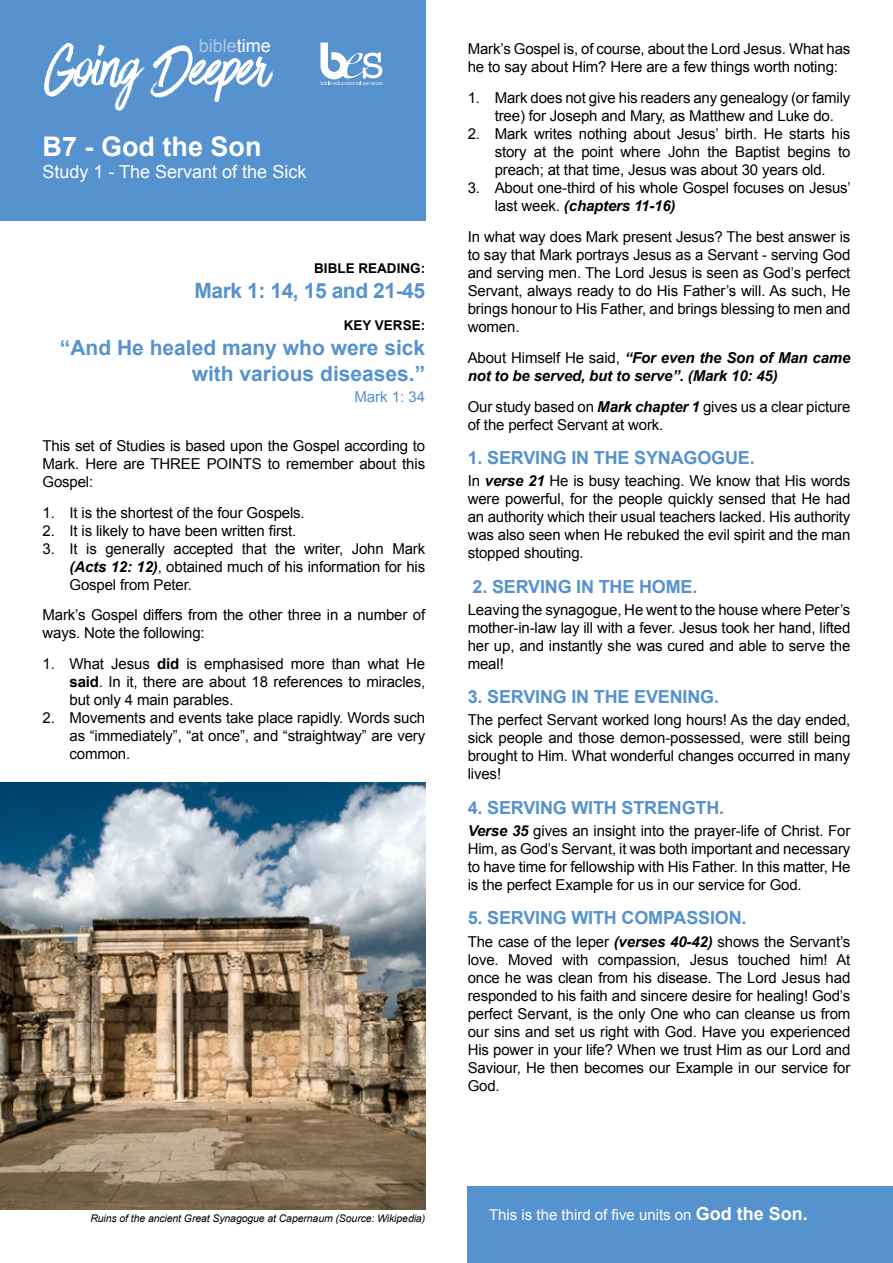
<style>
.page{position:relative;width:893px;height:1263px;background:#fff}
.page>*{position:absolute;margin:0;border:0;box-sizing:border-box;transform-origin:0 0}
.t1{font:66px "Have Heart One";letter-spacing:-.01em;color:#fff}
.t2{font:700 27px "Arial";color:#fff}
.t3{font:700 21px/25.2px "Arial";color:#5692ce;text-align:right}
.t4{font:700 21px "Arial";letter-spacing:-.02em;color:#5692ce}
.t5{font:700 18px "Arial";letter-spacing:-.01em;color:#5692ce}
.t6{font:18px "Arial";color:#fff}
.t7{font:18px "Arial";color:#abc9e6}
.t8{font:15px/18px "Arial";letter-spacing:-.01em;color:#000;text-align:justify}
.t9{font:italic 700 15px/18px "Arial";letter-spacing:-.01em;color:#000}
.t10{font:15px "Arial";color:#fff}
.t11{font:15px "Arial";color:#5692ce}
.t12{font:700 13.5px "Arial";color:#000}
.t13{font:italic 10.5px "Arial";letter-spacing:-.01em;color:#000}
.s1{color:#fff}
.s2{font-weight:700;font-style:italic}
.s3{font-weight:700}
.s4{font-weight:400;font-style:normal}
.s5{font-weight:700;font-size:18px}
</style>
<div class="page">
<img style="left:0;top:782px;width:425px;height:427px">
<div style="left:0;top:0;width:425px;height:220px;background:#5692ce"></div>
<svg style="left:320px;top:43px;width:63px;height:42px"></svg>
<div style="left:468px;top:1186px;width:425px;height:77px;background:#5692ce"></div>
<p class="t7" style="left:199px;top:34px;width:74px">bible<span class="s1">time</span></p>
<h1 class="t1" style="left:45px;top:32px;width:225px">Going Deeper</h1>
<h2 class="t2" style="left:43px;top:129px;width:221px">B7 - God the Son</h2>
<p class="t6" style="left:43px;top:160px;width:265px">Study 1 - The Servant of the Sick</p>
<p class="t12" style="left:314px;top:259px;width:112px">BIBLE READING:</p>
<h3 class="t4" style="left:194px;top:276px;width:232px">Mark 1: 14, 15 and 21-45</h3>
<p class="t12" style="left:344px;top:316px;width:83px">KEY VERSE:</p>
<h3 class="t3" style="left:60px;top:336px;width:367px">“And He healed many who were sick with various diseases.”</h3>
<p class="t11" style="left:354px;top:387px;width:72px">Mark 1: 34</p>
<p class="t8" style="left:43px;top:437px;width:384px">This set of Studies is based upon the Gospel according to Mark. Here are THREE POINTS to remember about this Gospel:</p>
<p class="t8" style="left:43px;top:503px;width:264px">1. It is the shortest of the four Gospels.</p>
<p class="t8" style="left:43px;top:521px;width:255px">2. It is likely to have been written first.</p>
<p class="t8" style="left:70px;top:539px;width:357px;text-indent:-27px">3. It is generally accepted that the writer, John Mark <span class="s2">(Acts 12: 12)</span>, obtained much of his information for his Gospel from Peter.</p>
<p class="t8" style="left:43px;top:606px;width:384px">Mark’s Gospel differs from the other three in a number of ways. Note the following:</p>
<p class="t8" style="left:70px;top:655px;width:357px;text-indent:-27px">1. What Jesus <span class="s3">did</span> is emphasised more than what He <span class="s3">said</span>. In it, there are about 18 references to miracles, but only 4 main parables.</p>
<p class="t8" style="left:70px;top:709px;width:357px;text-indent:-27px">2. Movements and events take place rapidly. Words such as “immediately”, “at once”, and “straightway” are very common.</p>
<p class="t8" style="left:468px;top:40px;width:384px">Mark’s Gospel is, of course, about the Lord Jesus. What has he to say about Him? Here are a few things worth noting:</p>
<p class="t8" style="left:495px;top:89px;width:357px;text-indent:-27px">1. Mark does not give his readers any genealogy (or family tree) for Joseph and Mary, as Matthew and Luke do.</p>
<p class="t8" style="left:495px;top:125px;width:357px;text-indent:-27px">2. Mark writes nothing about Jesus’ birth. He starts his story at the point where John the Baptist begins to preach; at that time, Jesus was about 30 years old.</p>
<p class="t8" style="left:495px;top:179px;width:358px;text-indent:-27px">3. About one-third of his whole Gospel focuses on Jesus’ last week. <span class="s2">(chapters 11-16)</span></p>
<p class="t8" style="left:468px;top:228px;width:384px">In what way does Mark present Jesus? The best answer is to say that Mark portrays Jesus as a Servant - serving God and serving men. The Lord Jesus is seen as God’s perfect Servant, always ready to do His Father’s will. As such, He brings honour to His Father, and brings blessing to men and women.</p>
<p class="t9" style="left:468px;top:349px;width:384px"><span class="s4">About Himself He said,</span> “For even the Son of Man came not to be served, but to serve”. (Mark 10: 45)</p>
<p class="t8" style="left:468px;top:397px;width:384px">Our study based on <span class="s2">Mark chapter 1</span> gives us a clear picture of the perfect Servant at work.</p>
<p class="t5" style="left:468px;top:446px;width:288px">1. SERVING IN THE SYNAGOGUE.</p>
<p class="t8" style="left:468px;top:472px;width:384px">In <span class="s2">verse 21</span> He is busy teaching. We know that His words were powerful, for the people quickly sensed that He had an authority which their usual teachers lacked. His authority was also seen when He rebuked the evil spirit and the man stopped shouting.</p>
<p class="t5" style="left:473px;top:574px;width:226px">2. SERVING IN THE HOME.</p>
<p class="t8" style="left:468px;top:601px;width:384px">Leaving the synagogue, He went to the house where Peter’s mother-in-law lay ill with a fever. Jesus took her hand, lifted her up, and instantly she was cured and able to serve the meal!</p>
<p class="t5" style="left:468px;top:685px;width:253px">3. SERVING IN THE EVENING.</p>
<p class="t8" style="left:468px;top:711px;width:384px">The perfect Servant worked long hours! As the day ended, sick people and those demon-possessed, were still being brought to Him. What wonderful changes occurred in many lives!</p>
<p class="t5" style="left:468px;top:796px;width:258px">4. SERVING WITH STRENGTH.</p>
<p class="t8" style="left:468px;top:822px;width:384px"><span class="s2">Verse 35</span> gives an insight into the prayer-life of Christ. For Him, as God’s Servant, it was both important and necessary to have time for fellowship with His Father. In this matter, He is the perfect Example for us in our service for God.</p>
<p class="t5" style="left:468px;top:906px;width:280px">5. SERVING WITH COMPASSION.</p>
<p class="t8" style="left:468px;top:932px;width:384px">The case of the leper <span class="s2">(verses 40-42)</span> shows the Servant’s love. Moved with compassion, Jesus touched him! At once he was clean from his disease. The Lord Jesus had responded to his faith and sincere desire for healing! God’s perfect Servant, is the only One who can cleanse us from our sins and set us right with God. Have you experienced His power in your life? When we trust Him as our Lord and Saviour, He then becomes our Example in our service for God.</p>
<p class="t13" style="left:90px;top:1211px;width:336px">Ruins of the ancient Great Synagogue at Capernaum (Source: Wikipedia)</p>
<p class="t10" style="left:489px;top:1205px;width:320px">This is the third of five units on <span class="s5">God the Son.</span></p>
</div>
